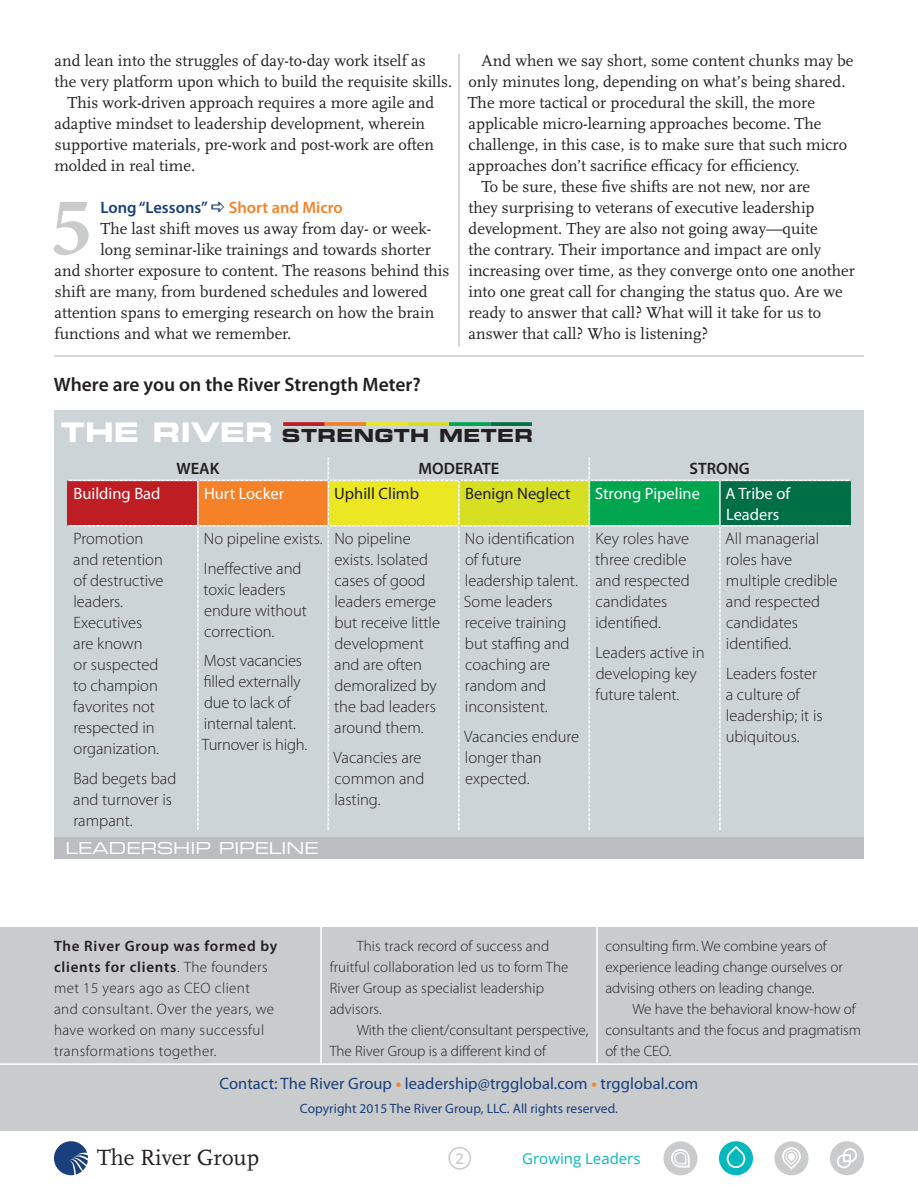
<style>
.page{position:relative;width:918px;height:1188px;background:#fff}
.page>*{position:absolute;margin:0;border:0;box-sizing:border-box;transform-origin:0 0}
.t1{font:700 84px "Minion Pro";color:#cacbcc}
.t2{font:22.95px "Scala";color:#231f20}
.t3{font:600 19.5px "Myriad Pro";color:#231f20}
.t4{font:18px "Eurostile Bold Extended Two";letter-spacing:.02em;color:#231f20}
.MainColumnBodyText{font:16.5px/21px "Scala";color:#231f20}
.t5{font:300 16.5px/21px "Myriad Pro";color:#231f20}
.ParagraphHeading{font:16.5px "Myriad Pro";letter-spacing:.005em;color:#193f7c}
.t6{font:16.5px/21px "Myriad Pro";color:#fff}
.t7{font:16.5px "Myriad Pro";color:#231f20}
.t8{font:16.5px "Eurostile Extended Two";color:#fff}
.t9{font:600 16.5px "Myriad Pro";color:#231f20}
.ParagraphHeading-2{font:600 16.5px "Myriad Pro";color:#193f7c}
.ParagraphHeading-3{font:600 16.5px "Myriad Pro";color:#f58229}
.ParagraphHeading-4{font:300 15px/21px "Myriad Pro";color:#231f20}
.ParagraphHeading-5{font:300 15px/21px "Myriad Pro";letter-spacing:.03em;color:#231f20}
.t10{font:15px "Open Sans";color:#03b9bd}
.t11{font:600 15px "Open Sans";color:#cacbcc}
.ParagraphHeading-6{font:13.5px "Myriad Pro";letter-spacing:.005em;color:#193f7c}
.s1{font-size:27px;color:#fff}
.s2{font-weight:600}
.s3{font-weight:700;color:#f58229}
</style>
<div class="page">
<hr style="left:54px;top:355px;width:810px;height:2px;background:#cacbcc">
<svg style="left:54px;top:1141px;width:34px;height:34px"></svg>
<hr style="left:0;top:1128px;width:918px;height:3px;background:#cacbcc">
<svg style="left:719px;top:1141px;width:34px;height:34px"></svg>
<svg style="left:774px;top:1141px;width:35px;height:34px"></svg>
<svg style="left:663px;top:1141px;width:35px;height:35px"></svg>
<svg style="left:830px;top:1141px;width:34px;height:34px"></svg>
<div style="left:448px;top:1147px;width:23px;height:23px;border:2px solid #cacbcc;border-radius:50%"></div>
<hr style="left:458px;top:54px;width:2px;height:293px;background:#cacbcc">
<div style="left:54px;top:411px;width:810px;height:439px;background:#cdd4d7"></div>
<div style="left:54px;top:837px;width:810px;height:22px;background:#bcbdc0"></div>
<svg style="left:283px;top:422px;width:42px;height:4px"></svg>
<svg style="left:325px;top:422px;width:41px;height:4px"></svg>
<svg style="left:366px;top:422px;width:42px;height:4px"></svg>
<svg style="left:408px;top:422px;width:41px;height:4px"></svg>
<svg style="left:449px;top:422px;width:42px;height:4px"></svg>
<svg style="left:491px;top:422px;width:41px;height:4px"></svg>
<svg style="left:68px;top:456px;width:783px;height:375px"></svg>
<div style="left:0;top:927px;width:918px;height:201px;background:#cacbcc"></div>
<hr style="left:320px;top:927px;width:2px;height:137px;background:#fff">
<hr style="left:596px;top:927px;width:2px;height:137px;background:#fff">
<hr style="left:0;top:1063px;width:918px;height:2px;background:#fff">
<p class="MainColumnBodyText" style="left:55px;top:51px;width:399px">and lean into the struggles of day-to-day work itself as<br>the very platform upon which to build the requisite skills.</p>
<p class="MainColumnBodyText" style="left:54px;top:93px;width:381px;text-indent:13px">This work-driven approach requires a more agile and adaptive mindset to leadership development, wherein supportive materials, pre-work and post-work are often molded in real time.</p>
<p class="ParagraphHeading-2" style="left:100px;top:197px;width:109px">Long “Lessons”</p>
<p class="ParagraphHeading-3" style="left:229px;top:197px;width:115px">Short and Micro</p>
<p class="MainColumnBodyText" style="left:100px;top:219px;width:332px">The last shift moves us away from day- or week-</p>
<p class="MainColumnBodyText" style="left:100px;top:240px;width:332px">long seminar-like trainings and towards shorter</p>
<p class="MainColumnBodyText" style="left:55px;top:261px;width:396px">and shorter exposure to content. The reasons behind this</p>
<p class="MainColumnBodyText" style="left:55px;top:282px;width:374px">shift are many, from burdened schedules and lowered</p>
<p class="MainColumnBodyText" style="left:55px;top:303px;width:381px">attention spans to emerging research on how the brain</p>
<p class="MainColumnBodyText" style="left:54px;top:324px;width:238px">functions and what we remember.</p>
<p class="t1" style="left:50px;top:168px;width:43px">5</p>
<p class="t3" style="left:54px;top:372px;width:368px">Where are you on the River Strength Meter?</p>
<p class="MainColumnBodyText" style="left:468px;top:51px;width:387px;text-indent:14px">And when we say short, some content chunks may be only minutes long, depending on what’s being shared.<br>The more tactical or procedural the skill, the more applicable micro-learning approaches become. The challenge, in this case, is to make sure that such micro approaches don’t sacrifice efficacy for efficiency.</p>
<p class="MainColumnBodyText" style="left:468px;top:177px;width:388px;text-indent:13px">To be sure, these five shifts are not new, nor are<br>they surprising to veterans of executive leadership development. They are also not going away—quite<br>the contrary. Their importance and impact are only increasing over time, as they converge onto one another into one great call for changing the status quo. Are we ready to answer that call? What will it take for us to answer that call? Who is listening?</p>
<p class="t4" style="left:61px;top:423px;width:474px"><span class="s1">THE RIVER</span> STRENGTH METER</p>
<p class="t9" style="left:176px;top:458px;width:44px">WEAK</p>
<p class="t9" style="left:419px;top:458px;width:82px">MODERATE</p>
<p class="t9" style="left:689px;top:458px;width:62px">STRONG</p>
<p class="t6" style="left:74px;top:482px;width:89px">Building Bad</p>
<p class="t6" style="left:204px;top:482px;width:82px">Hurt Locker</p>
<p class="t7" style="left:334px;top:483px;width:86px">Uphill Climb</p>
<p class="t7" style="left:465px;top:483px;width:107px">Benign Neglect</p>
<p class="t6" style="left:595px;top:482px;width:106px">Strong Pipeline</p>
<p class="t6" style="left:726px;top:482px;width:66px">A Tribe of<br>Leaders</p>
<p class="t5" style="left:73px;top:528px;width:92px">Promotion and retention of destructive leaders.<br>Executives are known<br>or suspected to champion favorites not respected in organization.</p>
<p class="t5" style="left:73px;top:767px;width:105px">Bad begets bad and turnover is rampant.</p>
<p class="t5" style="left:464px;top:528px;width:116px">No identification of future leadership talent.<br>Some leaders receive training but staffing and coaching are random and inconsistent.</p>
<p class="t5" style="left:464px;top:725px;width:116px">Vacancies endure longer than expected.</p>
<p class="t5" style="left:204px;top:528px;width:120px">No pipeline exists.</p>
<p class="t5" style="left:204px;top:557px;width:105px">Ineffective and toxic leaders endure without correction.</p>
<p class="t5" style="left:202px;top:650px;width:107px">Most vacancies filled externally due to lack of internal talent.<br>Turnover is high.</p>
<p class="t5" style="left:334px;top:528px;width:107px">No pipeline exists. Isolated cases of good leaders emerge but receive little development and are often demoralized by the bad leaders around them.</p>
<p class="t5" style="left:334px;top:746px;width:92px">Vacancies are common and lasting.</p>
<p class="t5" style="left:595px;top:528px;width:96px">Key roles have three credible and respected candidates identified.</p>
<p class="t5" style="left:595px;top:641px;width:111px">Leaders active in developing key future talent.</p>
<p class="t5" style="left:725px;top:528px;width:114px">All managerial roles have multiple credible and respected candidates identified.</p>
<p class="t5" style="left:726px;top:662px;width:98px">Leaders foster a culture of leadership; it is ubiquitous.</p>
<p class="t8" style="left:65px;top:837px;width:255px">LEADERSHIP PIPELINE</p>
<p class="ParagraphHeading-5" style="left:54px;top:935px;width:225px"><span class="s2">The River Group was formed by clients for clients</span>. The founders met 15 years ago as CEO client and consultant. Over the years, we have worked on many successful transformations together.</p>
<p class="ParagraphHeading-4" style="left:330px;top:935px;width:240px;text-indent:27px">This track record of success and fruitful collaboration led us to form The<br>River Group as specialist leadership advisors.</p>
<p class="ParagraphHeading-4" style="left:330px;top:1019px;width:260px;text-indent:27px">With the client/consultant perspective,<br>The River Group is a different kind of</p>
<p class="ParagraphHeading-4" style="left:605px;top:935px;width:239px">consulting firm. We combine years of experience leading change ourselves or advising others on leading change.</p>
<p class="ParagraphHeading-4" style="left:605px;top:998px;width:257px;text-indent:27px">We have the behavioral know-how of consultants and the focus and pragmatism of the CEO.</p>
<p class="ParagraphHeading" style="left:220px;top:1073px;width:480px">Contact: The River Group <span class="s3">•</span> leadership@trgglobal.com <span class="s3">•</span> trgglobal.com</p>
<p class="ParagraphHeading-6" style="left:300px;top:1100px;width:320px">Copyright 2015 The River Group, LLC. All rights reserved.</p>
<p class="t2" style="left:97px;top:1145px;width:164px">The River Group</p>
<p class="t11" style="left:455px;top:1148px;width:10px">2</p>
<p class="t10" style="left:522px;top:1149px;width:120px">Growing Leaders</p>
</div>
